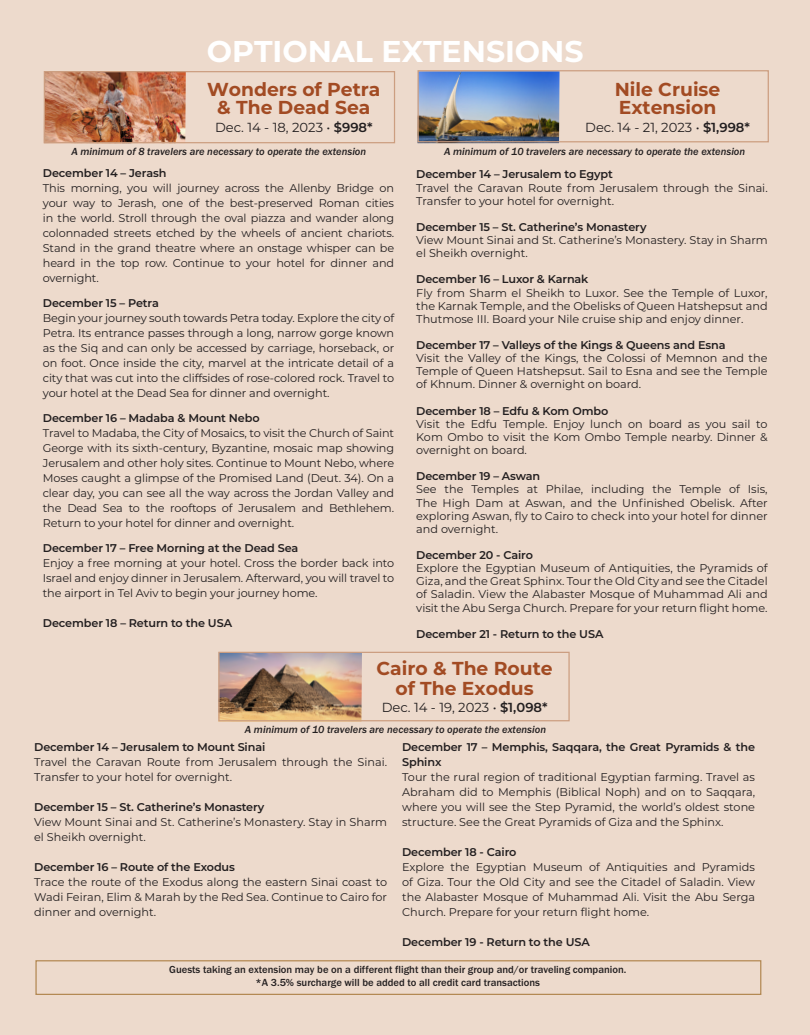
<style>
.page{position:relative;width:810px;height:1035px;background:#eddacc}
.page>*{position:absolute;margin:0;border:0;box-sizing:border-box;transform-origin:0 0}
.t1{font:700 30px "Montserrat";color:#fff}
.t2{font:700 18.75px/18.8px "Montserrat";color:#a24b23;text-align:center}
.t3{font:13.12px "Montserrat";color:#231f20}
.t4{font:11.25px/15px "Montserrat";color:#231f20;text-align:justify}
.t5{font:600 11.25px/15px "Montserrat";letter-spacing:-.01em;color:#231f20}
.t6{font:10.62px "Franklin Gothic URW Med Ita";color:#231f20}
.t7{font:500 10.62px/12.5px "Franklin Gothic URW";color:#231f20;text-align:center}
.s1{font-weight:600}
</style>
<div class="page">
<div style="left:35px;top:960px;width:726px;height:35px;border:1px solid #b38953"></div>
<img style="left:218px;top:654px;width:144px;height:68px">
<img style="left:46px;top:73px;width:140px;height:68px">
<div style="left:44px;top:71px;width:351px;height:72px;border:1px solid #cc9e80"></div>
<div style="left:218px;top:652px;width:352px;height:69px;border:1px solid #cc9e80"></div>
<img style="left:418px;top:72px;width:142px;height:71px">
<div style="left:418px;top:70px;width:351px;height:72px;border:1px solid #cc9e80"></div>
<h1 class="t1" style="left:207px;top:29px;width:378px">OPTIONAL EXTENSIONS</h1>
<h2 class="t2" style="left:207px;top:79px;width:175px">Wonders of Petra &amp; The Dead Sea</h2>
<p class="t3" style="left:215px;top:118px;width:159px">Dec. 14 - 18, 2023 • <span class="s1">$998*</span></p>
<h2 class="t2" style="left:615px;top:79px;width:107px;text-align:left">Nile Cruise<br>Extension</h2>
<p class="t3" style="left:585px;top:118px;width:166px">Dec. 14 - 21, 2023 • <span class="s1">$1,998*</span></p>
<p class="t6" style="left:71px;top:146px;width:296px">A minimum of 8 travelers are necessary to operate the extension</p>
<p class="t6" style="left:444px;top:145px;width:303px">A minimum of 10 travelers are necessary to operate the extension</p>
<p class="t5" style="left:43px;top:165px;width:125px">December 14 – Jerash</p>
<p class="t4" style="left:43px;top:180px;width:353px">This morning, you will journey across the Allenby Bridge on your way to Jerash, one of the best-preserved Roman cities in the world. Stroll through the oval piazza and wander along colonnaded streets etched by the wheels of ancient chariots.<br>Stand in the grand theatre where an onstage whisper can be heard in the top row. Continue to your hotel for dinner and overnight.</p>
<p class="t5" style="left:43px;top:295px;width:118px">December 15 – Petra</p>
<p class="t4" style="left:43px;top:310px;width:353px">Begin your journey south towards Petra today. Explore the city of Petra. Its entrance passes through a long, narrow gorge known as the Siq and can only be accessed by carriage, horseback, or on foot. Once inside the city, marvel at the intricate detail of a city that was cut into the cliffsides of rose-colored rock. Travel to your hotel at the Dead Sea for dinner and overnight.</p>
<p class="t5" style="left:43px;top:410px;width:218px">December 16 – Madaba &amp; Mount Nebo</p>
<p class="t4" style="left:43px;top:425px;width:353px">Travel to Madaba, the City of Mosaics, to visit the Church of Saint George with its sixth-century, Byzantine, mosaic map showing Jerusalem and other holy sites. Continue to Mount Nebo, where Moses caught a glimpse of the Promised Land (Deut. 34). On a clear day, you can see all the way across the Jordan Valley and the Dead Sea to the rooftops of Jerusalem and Bethlehem.<br>Return to your hotel for dinner and overnight.</p>
<p class="t5" style="left:43px;top:540px;width:257px">December 17 – Free Morning at the Dead Sea</p>
<p class="t4" style="left:43px;top:555px;width:353px">Enjoy a free morning at your hotel. Cross the border back into Israel and enjoy dinner in Jerusalem. Afterward, you will travel to the airport in Tel Aviv to begin your journey home.</p>
<p class="t5" style="left:43px;top:615px;width:191px">December 18 – Return to the USA</p>
<p class="t5" style="left:416px;top:166px;width:198px">December 14 – Jerusalem to Egypt</p>
<p class="t4" style="left:416px;top:181px;width:353px;line-height:13.1px">Travel the Caravan Route from Jerusalem through the Sinai.<br>Transfer to your hotel for overnight.</p>
<p class="t5" style="left:416px;top:219px;width:232px">December 15 – St. Catherine’s Monastery</p>
<p class="t4" style="left:416px;top:233px;width:353px;line-height:13.1px">View Mount Sinai and St. Catherine’s Monastery. Stay in Sharm el Sheikh overnight.</p>
<p class="t5" style="left:416px;top:271px;width:174px">December 16 – Luxor &amp; Karnak</p>
<p class="t4" style="left:416px;top:286px;width:353px;line-height:13.1px">Fly from Sharm el Sheikh to Luxor. See the Temple of Luxor, the Karnak Temple, and the Obelisks of Queen Hatshepsut and Thutmose III. Board your Nile cruise ship and enjoy dinner.</p>
<p class="t5" style="left:416px;top:337px;width:311px">December 17 – Valleys of the Kings &amp; Queens and Esna</p>
<p class="t4" style="left:416px;top:351px;width:353px;line-height:13.1px">Visit the Valley of the Kings, the Colossi of Memnon and the Temple of Queen Hatshepsut. Sail to Esna and see the Temple of Khnum. Dinner &amp; overnight on board.</p>
<p class="t5" style="left:416px;top:403px;width:194px">December 18 – Edfu &amp; Kom Ombo</p>
<p class="t4" style="left:416px;top:417px;width:353px;line-height:13.1px">Visit the Edfu Temple. Enjoy lunch on board as you sail to Kom Ombo to visit the Kom Ombo Temple nearby. Dinner &amp; overnight on board.</p>
<p class="t5" style="left:416px;top:468px;width:126px">December 19 – Aswan</p>
<p class="t4" style="left:416px;top:482px;width:353px;line-height:13.1px">See the Temples at Philae, including the Temple of Isis, The High Dam at Aswan, and the Unfinished Obelisk. After exploring Aswan, fly to Cairo to check into your hotel for dinner and overnight.</p>
<p class="t5" style="left:416px;top:547px;width:118px">December 20 - Cairo</p>
<p class="t4" style="left:416px;top:561px;width:353px;line-height:13.1px">Explore the Egyptian Museum of Antiquities, the Pyramids of Giza, and the Great Sphinx. Tour the Old City and see the Citadel of Saladin. View the Alabaster Mosque of Muhammad Ali and visit the Abu Serga Church. Prepare for your return flight home.</p>
<p class="t5" style="left:416px;top:626px;width:189px">December 21 - Return to the USA</p>
<h2 class="t2" style="left:377px;top:657px;width:178px;line-height:20px">Cairo &amp; The Route of The Exodus</h2>
<p class="t3" style="left:382px;top:699px;width:167px">Dec. 14 - 19, 2023 • <span class="s1">$1,098*</span></p>
<p class="t6" style="left:245px;top:724px;width:303px">A minimum of 10 travelers are necessary to operate the extension</p>
<p class="t5" style="left:34px;top:739px;width:233px">December 14 – Jerusalem to Mount Sinai</p>
<p class="t4" style="left:34px;top:754px;width:354px">Travel the Caravan Route from Jerusalem through the Sinai.<br>Transfer to your hotel for overnight.</p>
<p class="t5" style="left:34px;top:799px;width:232px">December 15 – St. Catherine’s Monastery</p>
<p class="t4" style="left:34px;top:814px;width:354px">View Mount Sinai and St. Catherine’s Monastery. Stay in Sharm el Sheikh overnight.</p>
<p class="t5" style="left:34px;top:859px;width:202px">December 16 – Route of the Exodus</p>
<p class="t4" style="left:34px;top:874px;width:354px">Trace the route of the Exodus along the eastern Sinai coast to Wadi Feiran, Elim &amp; Marah by the Red Sea. Continue to Cairo for dinner and overnight.</p>
<p class="t5" style="left:402px;top:739px;width:354px">December 17 – Memphis, Saqqara, the Great Pyramids &amp; the<br>Sphinx</p>
<p class="t4" style="left:402px;top:769px;width:354px">Tour the rural region of traditional Egyptian farming. Travel as Abraham did to Memphis (Biblical Noph) and on to Saqqara, where you will see the Step Pyramid, the world’s oldest stone structure. See the Great Pyramids of Giza and the Sphinx.</p>
<p class="t5" style="left:402px;top:844px;width:116px">December 18 - Cairo</p>
<p class="t4" style="left:402px;top:859px;width:354px">Explore the Egyptian Museum of Antiquities and Pyramids of Giza. Tour the Old City and see the Citadel of Saladin. View the Alabaster Mosque of Muhammad Ali. Visit the Abu Serga Church. Prepare for your return flight home.</p>
<p class="t5" style="left:402px;top:934px;width:189px">December 19 - Return to the USA</p>
<p class="t7" style="left:169px;top:963px;width:459px">Guests taking an extension may be on a different flight than their group and/or traveling companion. *A 3.5% surcharge will be added to all credit card transactions</p>
</div>
